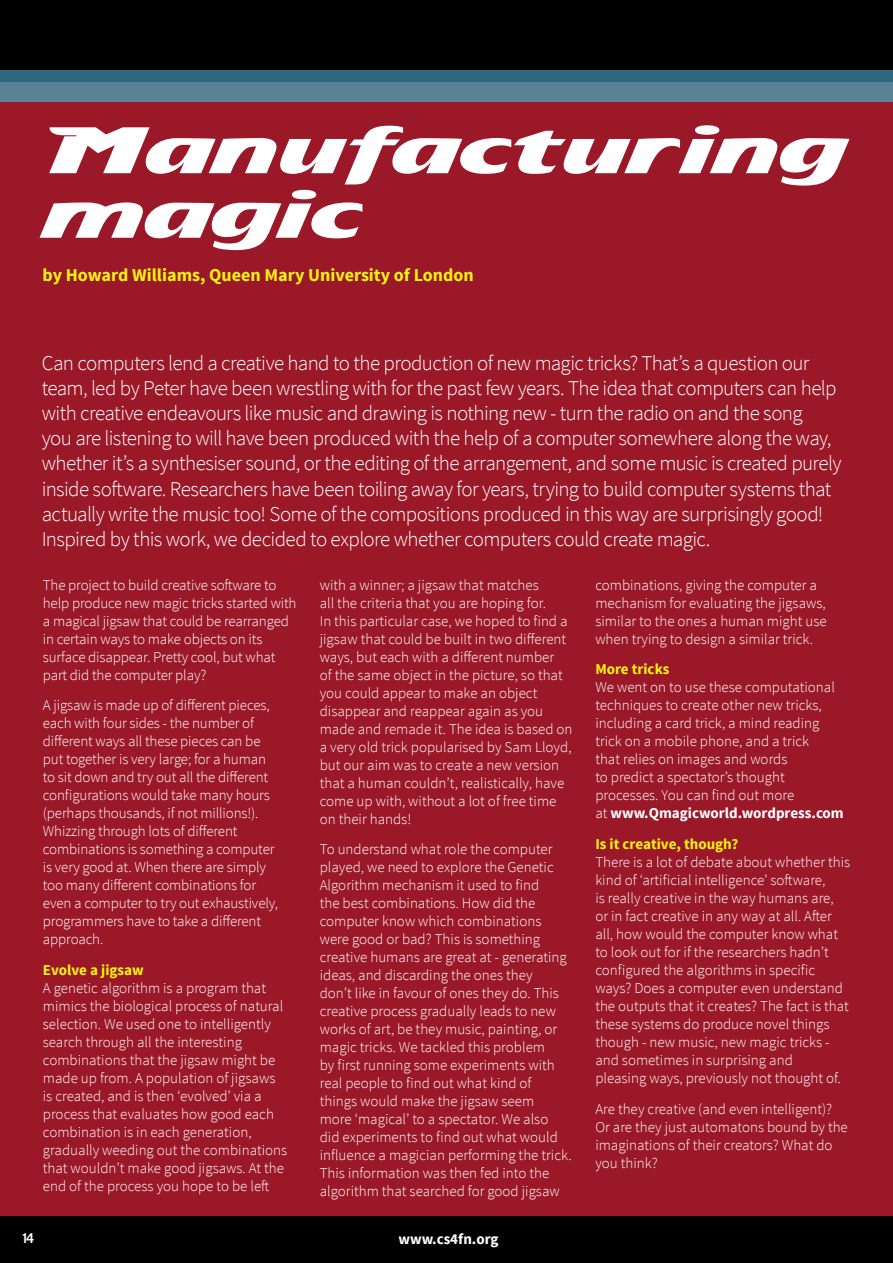
<style>
.page{position:relative;width:893px;height:1263px;background:#fff}
.page>*{position:absolute;margin:0;border:0;box-sizing:border-box;transform-origin:0 0}
.t1{font:700 61.5px/64.5px "TF Avian";color:#fff}
.t2{font:300 21px/25.2px "Source Sans Pro";letter-spacing:-.03em;color:#fff}
.t3{font:700 18px "Source Sans Pro";color:#f7f410}
.t4{font:300 15px/18px "Source Sans Pro";color:#fff}
.t5{font:700 15px "Source Sans Pro";color:#f7f410}
.t6{font:700 15px "Source Sans Pro";color:#fff}
.t7{font:700 13.5px "Trade Gothic LT Std";color:#fff}
.s1{font-weight:700}
</style>
<div class="page">
<div style="left:0;top:101px;width:893px;height:1115px;background:#9b1829"></div>
<div style="left:0;top:1216px;width:893px;height:47px;background:#000"></div>
<div style="left:0;top:0;width:893px;height:70px;background:#000"></div>
<div style="left:0;top:70px;width:893px;height:13px;background:#30677c"></div>
<div style="left:0;top:83px;width:893px;height:19px;background:#5b8195"></div>
<h1 class="t1" style="left:43px;top:118px;width:805px">Manufacturing magic</h1>
<p class="t3" style="left:43px;top:264px;width:433px">by Howard Williams, Queen Mary University of London</p>
<p class="t2" style="left:42px;top:350px;width:801px">Can computers lend a creative hand to the production of new magic tricks? That’s a question our team, led by Peter have been wrestling with for the past few years. The idea that computers can help with creative endeavours like music and drawing is nothing new - turn the radio on and the song<br>you are listening to will have been produced with the help of a computer somewhere along the way, whether it’s a synthesiser sound, or the editing of the arrangement, and some music is created purely inside software. Researchers have been toiling away for years, trying to build computer systems that actually write the music too! Some of the compositions produced in this way are surprisingly good!<br>Inspired by this work, we decided to explore whether computers could create magic.</p>
<p class="t4" style="left:320px;top:576px;width:254px">with a winner; a jigsaw that matches<br>all the criteria that you are hoping for.<br>In this particular case, we hoped to find a jigsaw that could be built in two different ways, but each with a different number<br>of the same object in the picture, so that you could appear to make an object disappear and reappear again as you made and remade it. The idea is based on a very old trick popularised by Sam Lloyd, but our aim was to create a new version that a human couldn’t, realistically, have come up with, without a lot of free time on their hands!</p>
<p class="t4" style="left:320px;top:840px;width:253px">To understand what role the computer played, we need to explore the Genetic Algorithm mechanism it used to find<br>the best combinations. How did the computer know which combinations were good or bad? This is something creative humans are great at - generating ideas, and discarding the ones they<br>don’t like in favour of ones they do. This creative process gradually leads to new works of art, be they music, painting, or magic tricks. We tackled this problem<br>by first running some experiments with real people to find out what kind of things would make the jigsaw seem<br>more ‘magical’ to a spectator. We also did experiments to find out what would influence a magician performing the trick.<br>This information was then fed into the algorithm that searched for good jigsaw</p>
<p class="t4" style="left:43px;top:576px;width:255px">The project to build creative software to help produce new magic tricks started with a magical jigsaw that could be rearranged in certain ways to make objects on its surface disappear. Pretty cool, but what part did the computer play?</p>
<p class="t4" style="left:43px;top:696px;width:237px">A jigsaw is made up of different pieces, each with four sides - the number of different ways all these pieces can be put together is very large; for a human to sit down and try out all the different configurations would take many hours (perhaps thousands, if not millions!).<br>Whizzing through lots of different combinations is something a computer is very good at. When there are simply too many different combinations for even a computer to try out exhaustively, programmers have to take a different approach.</p>
<p class="t5" style="left:43px;top:960px;width:102px">Evolve a jigsaw</p>
<p class="t4" style="left:43px;top:979px;width:246px">A genetic algorithm is a program that mimics the biological process of natural selection. We used one to intelligently search through all the interesting combinations that the jigsaw might be made up from. A population of jigsaws is created, and is then ‘evolved’ via a process that evaluates how good each combination is in each generation, gradually weeding out the combinations that wouldn’t make good jigsaws. At the end of the process you hope to be left</p>
<p class="t4" style="left:595px;top:576px;width:233px">combinations, giving the computer a mechanism for evaluating the jigsaws, similar to the ones a human might use when trying to design a similar trick.</p>
<p class="t5" style="left:595px;top:660px;width:76px">More tricks</p>
<p class="t4" style="left:595px;top:678px;width:250px">We went on to use these computational techniques to create other new tricks, including a card trick, a mind reading trick on a mobile phone, and a trick<br>that relies on images and words<br>to predict a spectator’s thought processes. You can find out more<br>at <span class="s1">www.Qmagicworld.wordpress.com</span></p>
<p class="t5" style="left:595px;top:834px;width:145px">Is it creative, though?</p>
<p class="t4" style="left:595px;top:853px;width:256px">There is a lot of debate about whether this kind of ‘artificial intelligence’ software,<br>is really creative in the way humans are, or in fact creative in any way at all. After all, how would the computer know what to look out for if the researchers hadn’t configured the algorithms in specific ways? Does a computer even understand the outputs that it creates? The fact is that these systems do produce novel things though - new music, new magic tricks - and sometimes in surprising and<br>pleasing ways, previously not thought of.</p>
<p class="t4" style="left:595px;top:1100px;width:254px">Are they creative (and even intelligent)?<br>Or are they just automatons bound by the imaginations of their creators? What do you think?</p>
<p class="t7" style="left:21px;top:1230px;width:14px">14</p>
<p class="t6" style="left:398px;top:1230px;width:102px">www.cs4fn.org</p>
</div>
